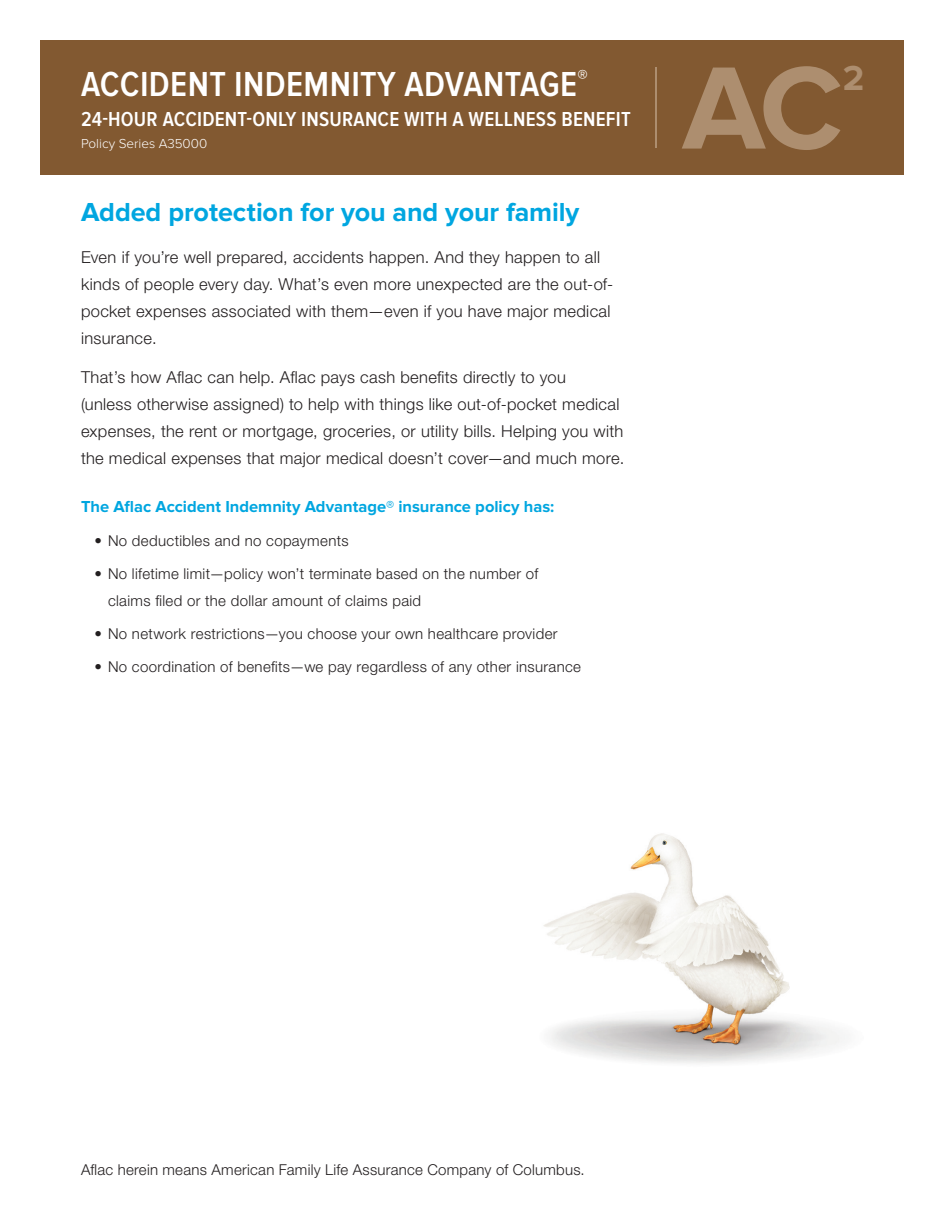
<style>
.page{position:relative;width:945px;height:1215px;background:#fff}
.page>*{position:absolute;margin:0;border:0;box-sizing:border-box;transform-origin:0 0}
.t1{font:700 121.5px "Proxima Nova";color:#ad8e6f}
.t2{font:600 36px "Proxima Nova Cond";letter-spacing:.01em;color:#fff}
.t3{font:700 36px "Proxima Nova";color:#ad8e6f}
.t4{font:700 27px "Proxima Nova";letter-spacing:-.005em;color:#00a6e0}
.t5{font:600 21px "Proxima Nova Cond";letter-spacing:.01em;color:#fff}
.t6{font:300 16.5px/27px "Helvetica Neue CELT";letter-spacing:.02em;color:#231f20}
.t7{font:700 16.5px "Proxima Nova";color:#00a6e0}
.t8{font:300 15px/27px "Helvetica Neue CELT";letter-spacing:.025em;color:#231f20}
.t9{font:300 13.5px "Proxima Nova";color:#fff}
</style>
<div class="page">
<img style="left:543px;top:833px;width:302px;height:230px">
<div style="left:40px;top:40px;width:864px;height:136px;background:#825931"></div>
<hr style="left:655px;top:68px;width:2px;height:80px;background:#ad8e6f">
<h2 class="t2" style="left:81px;top:64px;width:508px">ACCIDENT INDEMNITY ADVANTAGE<sup>®</sup></h2>
<h2 class="t3" style="left:843px;top:57px;width:23px">2</h2>
<p class="t5" style="left:81px;top:107px;width:551px">24-HOUR ACCIDENT-ONLY INSURANCE WITH A WELLNESS BENEFIT</p>
<p class="t9" style="left:81px;top:136px;width:128px">Policy Series A35000</p>
<h1 class="t1" style="left:682px;top:38px;width:162px">AC</h1>
<h3 class="t4" style="left:81px;top:197px;width:500px">Added protection for you and your family</h3>
<p class="t6" style="left:81px;top:244px;width:534px">Even if you’re well prepared, accidents happen. And they happen to all kinds of people every day. What’s even more unexpected are the out-of&shy;pocket expenses associated with them—even if you have major medical insurance.</p>
<p class="t6" style="left:81px;top:364px;width:545px">That’s how Aflac can help. Aflac pays cash benefits directly to you<br>(unless otherwise assigned) to help with things like out-of-pocket medical expenses, the rent or mortgage, groceries, or utility bills. Helping you with the medical expenses that major medical doesn’t cover—and much more.</p>
<p class="t7" style="left:81px;top:497px;width:475px">The Aflac Accident Indemnity Advantage® insurance policy has:</p>
<p class="t8" style="left:94px;top:527px;width:256px">• No deductibles and no copayments</p>
<p class="t8" style="left:108px;top:560px;width:432px;text-indent:-14px">• No lifetime limit—policy won’t terminate based on the number of claims filed or the dollar amount of claims paid</p>
<p class="t8" style="left:94px;top:620px;width:465px">• No network restrictions—you choose your own healthcare provider</p>
<p class="t8" style="left:94px;top:653px;width:488px">• No coordination of benefits—we pay regardless of any other insurance</p>
<p class="t8" style="left:81px;top:1156px;width:505px">Aflac herein means American Family Life Assurance Company of Columbus.</p>
</div>
